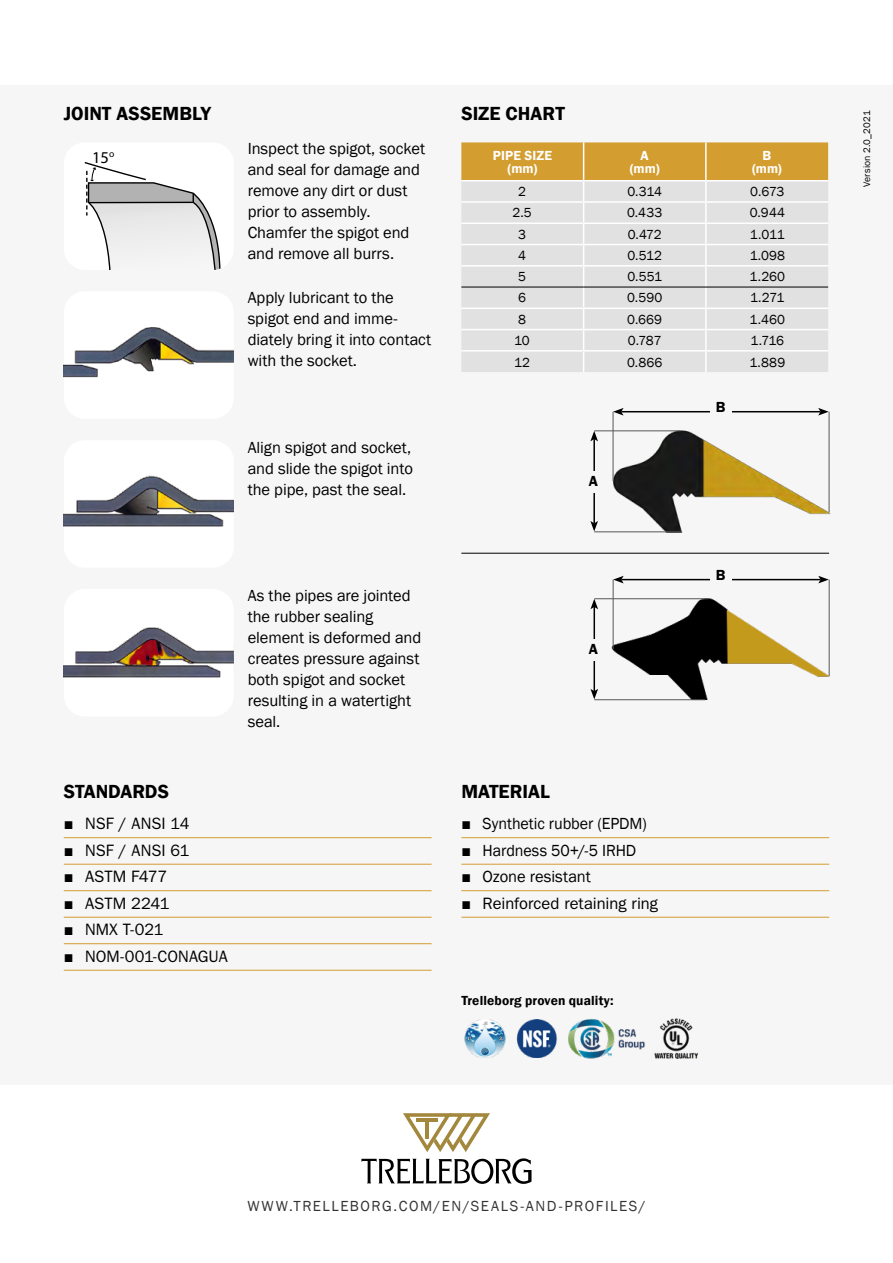
<style>
.page{position:relative;width:893px;height:1263px;background:#fff}
.page>*{position:absolute;margin:0;border:0;box-sizing:border-box;transform-origin:0 0}
.t1{font:600 19.5px "Franklin Gothic";color:#000}
.t2{font:16.5px/21px "Franklin Gothic";letter-spacing:-.005em;color:#000}
.t3{font:16.5px "ITC Franklin Gothic Std";color:#000}
.t4{font:16.5px "Myriad Pro";color:#000}
.t5{font:15px "Franklin Gothic";letter-spacing:.1em;color:#000}
.t6{font:600 15px "Franklin Gothic";color:#000}
.t7{font:13.5px "Franklin Gothic";color:#000}
.t8{font:600 13.5px "Franklin Gothic";letter-spacing:.01em;color:#000}
.t9{font:600 13.5px/13.5px "Franklin Gothic";letter-spacing:.01em;color:#fff;text-align:center}
.t10{font:9.75px "Franklin Gothic";letter-spacing:.015em;color:#000}
.s1{font-family:"Franklin Gothic"}
</style>
<div class="page">
<div style="left:0;top:85px;width:893px;height:999px;background:#f6f6f6"></div>
<svg style="left:403px;top:1113px;width:87px;height:39px"></svg>
<svg style="left:361px;top:1158px;width:170px;height:26px"></svg>
<svg style="left:461px;top:142px;width:367px;height:230px;background:#dfd7c5"></svg>
<hr style="left:706px;top:350px;width:122px;height:2px;background:#fff">
<hr style="left:705px;top:352px;width:2px;height:20px;background:#fff">
<hr style="left:583px;top:142px;width:1px;height:38px;background:#fff">
<hr style="left:705px;top:142px;width:2px;height:38px;background:#fff">
<hr style="left:461px;top:287px;width:123px;height:1px;background:#000">
<hr style="left:584px;top:287px;width:122px;height:1px;background:#000">
<hr style="left:706px;top:287px;width:122px;height:1px;background:#000">
<hr style="left:64px;top:837px;width:368px;height:1px;background:#d39d2f">
<hr style="left:64px;top:864px;width:368px;height:1px;background:#d39d2f">
<hr style="left:64px;top:890px;width:368px;height:1px;background:#d39d2f">
<hr style="left:64px;top:917px;width:368px;height:1px;background:#d39d2f">
<hr style="left:64px;top:943px;width:368px;height:1px;background:#d39d2f">
<hr style="left:64px;top:970px;width:368px;height:1px;background:#d39d2f">
<hr style="left:461px;top:837px;width:368px;height:1px;background:#d39d2f">
<hr style="left:461px;top:864px;width:368px;height:1px;background:#d39d2f">
<hr style="left:461px;top:890px;width:368px;height:1px;background:#d39d2f">
<hr style="left:461px;top:917px;width:368px;height:1px;background:#d39d2f">
<div style="left:64px;top:142px;width:170px;height:128px;background:#fff;border-radius:21px"></div>
<svg style="left:84px;top:162px;width:137px;height:108px"></svg>
<div style="left:64px;top:291px;width:170px;height:128px;background:#fff;border-radius:21px"></div>
<img style="left:64px;top:327px;width:170px;height:51px">
<div style="left:64px;top:440px;width:170px;height:128px;background:#fff;border-radius:21px"></div>
<img style="left:64px;top:475px;width:170px;height:52px">
<div style="left:64px;top:589px;width:170px;height:127px;background:#fff;border-radius:21px"></div>
<img style="left:64px;top:627px;width:170px;height:51px">
<img style="left:608px;top:427px;width:223px;height:106px">
<hr style="left:621px;top:411px;width:199px;height:1px;background:#000">
<svg style="left:613px;top:408px;width:11px;height:7px"></svg>
<svg style="left:818px;top:408px;width:11px;height:7px"></svg>
<hr style="left:593px;top:439px;width:2px;height:84px;background:#000">
<svg style="left:590px;top:431px;width:8px;height:10px"></svg>
<svg style="left:590px;top:521px;width:8px;height:10px"></svg>
<hr style="left:613px;top:412px;width:1px;height:69px;background:#575757">
<hr style="left:829px;top:412px;width:1px;height:100px;background:#575757">
<hr style="left:594px;top:430px;width:86px;height:1px;background:#575757">
<hr style="left:594px;top:531px;width:88px;height:1px;background:#575757">
<div style="left:710px;top:402px;width:21px;height:13px;background:#f6f6f6"></div>
<div style="left:586px;top:471px;width:14px;height:22px;background:#f6f6f6"></div>
<img style="left:607px;top:592px;width:223px;height:109px">
<hr style="left:621px;top:579px;width:200px;height:1px;background:#000">
<svg style="left:613px;top:576px;width:11px;height:7px"></svg>
<svg style="left:818px;top:576px;width:11px;height:7px"></svg>
<hr style="left:593px;top:607px;width:2px;height:84px;background:#000">
<svg style="left:590px;top:599px;width:8px;height:10px"></svg>
<svg style="left:590px;top:689px;width:8px;height:10px"></svg>
<hr style="left:613px;top:580px;width:1px;height:69px;background:#575757">
<hr style="left:829px;top:580px;width:1px;height:96px;background:#575757">
<hr style="left:594px;top:598px;width:114px;height:1px;background:#575757">
<hr style="left:594px;top:699px;width:111px;height:1px;background:#575757">
<div style="left:710px;top:570px;width:21px;height:13px;background:#f6f6f6"></div>
<div style="left:587px;top:639px;width:13px;height:22px;background:#f6f6f6"></div>
<hr style="left:461px;top:553px;width:368px;height:1px;background:#000">
<img style="left:464px;top:1019px;width:42px;height:39px">
<img style="left:516px;top:1019px;width:42px;height:39px">
<img style="left:568px;top:1018px;width:77px;height:41px">
<img style="left:654px;top:1018px;width:45px;height:40px">
<p class="t1" style="left:64px;top:101px;width:149px">JOINT ASSEMBLY</p>
<p class="t1" style="left:461px;top:101px;width:105px">SIZE CHART</p>
<p class="t9" style="left:493px;top:148px;width:61px">PIPE SIZE (mm)</p>
<p class="t9" style="left:630px;top:148px;width:31px">A (mm)</p>
<p class="t9" style="left:752px;top:148px;width:31px">B (mm)</p>
<p class="t7" style="left:518px;top:183px;width:9px">2</p>
<p class="t7" style="left:627px;top:183px;width:36px">0.314</p>
<p class="t7" style="left:750px;top:183px;width:36px">0.673</p>
<p class="t7" style="left:512px;top:204px;width:21px">2.5</p>
<p class="t7" style="left:627px;top:204px;width:37px">0.433</p>
<p class="t7" style="left:750px;top:204px;width:37px">0.944</p>
<p class="t7" style="left:518px;top:226px;width:9px">3</p>
<p class="t7" style="left:628px;top:226px;width:35px">0.472</p>
<p class="t7" style="left:750px;top:226px;width:36px">1.011</p>
<p class="t7" style="left:518px;top:247px;width:9px">4</p>
<p class="t7" style="left:627px;top:247px;width:36px">0.512</p>
<p class="t7" style="left:750px;top:247px;width:37px">1.098</p>
<p class="t7" style="left:518px;top:268px;width:9px">5</p>
<p class="t7" style="left:627px;top:268px;width:36px">0.551</p>
<p class="t7" style="left:750px;top:268px;width:37px">1.260</p>
<p class="t7" style="left:518px;top:289px;width:9px">6</p>
<p class="t7" style="left:627px;top:289px;width:37px">0.590</p>
<p class="t7" style="left:750px;top:289px;width:36px">1.271</p>
<p class="t7" style="left:518px;top:311px;width:9px">8</p>
<p class="t7" style="left:627px;top:311px;width:37px">0.669</p>
<p class="t7" style="left:749px;top:311px;width:37px">1.460</p>
<p class="t7" style="left:514px;top:332px;width:17px">10</p>
<p class="t7" style="left:628px;top:332px;width:35px">0.787</p>
<p class="t7" style="left:750px;top:332px;width:35px">1.716</p>
<p class="t7" style="left:514px;top:354px;width:18px">12</p>
<p class="t7" style="left:627px;top:354px;width:37px">0.866</p>
<p class="t7" style="left:749px;top:354px;width:37px">1.889</p>
<p class="t2" style="left:248px;top:138px;width:179px">Inspect the spigot, socket and seal for damage and remove any dirt or dust prior to assembly.<br>Chamfer the spigot end and remove all burrs.</p>
<p class="t2" style="left:248px;top:287px;width:185px">Apply lubricant to the spigot end and imme&shy;diately bring it into contact with the socket.</p>
<p class="t4" style="left:92px;top:147px;width:24px">15<sup>o</sup></p>
<p class="t2" style="left:248px;top:437px;width:167px;text-align:justify">Align spigot and socket, and slide the spigot into the pipe, past the seal.</p>
<p class="t2" style="left:248px;top:585px;width:175px">As the pipes are jointed the rubber sealing element is deformed and creates pressure against both spigot and socket resulting in a watertight seal.</p>
<p class="t1" style="left:64px;top:780px;width:107px">STANDARDS</p>
<p class="t3" style="left:64px;top:814px;width:127px"><span class="s1">■</span> NSF / ANSI 14</p>
<p class="t3" style="left:64px;top:840px;width:127px"><span class="s1">■</span> NSF / ANSI 61</p>
<p class="t3" style="left:64px;top:867px;width:105px"><span class="s1">■</span> ASTM F477</p>
<p class="t3" style="left:64px;top:893px;width:107px"><span class="s1">■</span> ASTM 2241</p>
<p class="t3" style="left:64px;top:920px;width:101px"><span class="s1">■</span> NMX T-021</p>
<p class="t3" style="left:64px;top:946px;width:165px"><span class="s1">■</span> NOM-001-CONAGUA</p>
<p class="t6" style="left:589px;top:472px;width:11px">A</p>
<p class="t6" style="left:589px;top:640px;width:11px">A</p>
<p class="t1" style="left:461px;top:780px;width:90px">MATERIAL</p>
<p class="t2" style="left:461px;top:813px;width:187px">■ Synthetic rubber (EPDM)</p>
<p class="t2" style="left:461px;top:840px;width:176px">■ Hardness 50+/-5 IRHD</p>
<p class="t2" style="left:461px;top:866px;width:131px">■ Ozone resistant</p>
<p class="t3" style="left:461px;top:893px;width:198px"><span class="s1">■</span> Reinforced retaining ring</p>
<p class="t8" style="left:461px;top:992px;width:154px">Trelleborg proven quality:</p>
<p class="t6" style="left:716px;top:398px;width:11px">B</p>
<p class="t6" style="left:716px;top:566px;width:11px">B</p>
<p class="t5" style="left:247px;top:1196px;width:400px">WWW.TRELLEBORG.COM/EN/SEALS-AND-PROFILES/</p>
<p class="t10" style="left:861px;top:187px;width:78px;rotate:-90deg">Version 2.0_2021</p>
</div>
